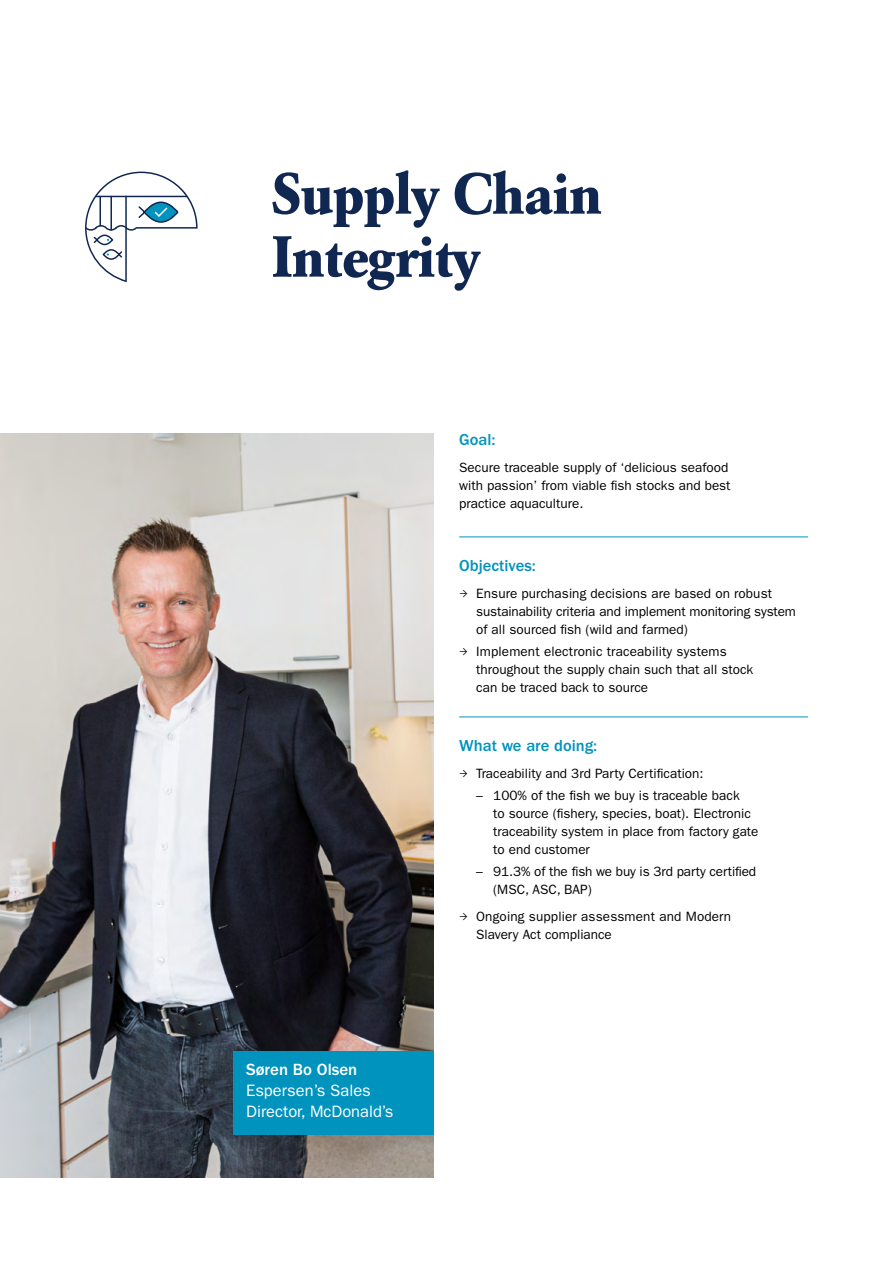
<style>
.page{position:relative;width:893px;height:1263px;background:#fff}
.page>*{position:absolute;margin:0;border:0;box-sizing:border-box;transform-origin:0 0}
.t1{font:700 57px/63px "Garamond BQ";color:#102851}
.t2{font:500 16.8px "ITC Franklin Gothic Std";color:#fff}
.t3{font:16.5px/21px "ITC Franklin Gothic Std";color:#fff}
.t4{font:500 16.5px "ITC Franklin Gothic Std";color:#0093be}
.t5{font:13.5px/18px "ITC Franklin Gothic Std";color:#000}
.s1{font-family:"SS Gizmo";font-size:9px}
</style>
<div class="page">
<img style="left:0;top:434px;width:434px;height:744px">
<hr style="left:459px;top:536px;width:349px;height:1px;background:#0093be">
<hr style="left:459px;top:716px;width:349px;height:1px;background:#0093be">
<div style="left:233px;top:1051px;width:201px;height:83px;background:#0093be"></div>
<svg style="left:85px;top:172px;width:113px;height:110px"></svg>
<h1 class="t1" style="left:272px;top:163px;width:331px">Supply Chain<br>Integrity</h1>
<p class="t4" style="left:459px;top:430px;width:38px">Goal:</p>
<p class="t5" style="left:459px;top:458px;width:273px">Secure traceable supply of ‘delicious seafood with passion’ from viable fish stocks and best practice aquaculture.</p>
<p class="t4" style="left:459px;top:557px;width:78px">Objectives:</p>
<p class="t5" style="left:476px;top:584px;width:321px;text-indent:-17px"><span class="s1">➡</span> Ensure purchasing decisions are based on robust sustainability criteria and implement monitoring system of all sourced fish (wild and farmed)</p>
<p class="t5" style="left:476px;top:642px;width:279px;text-indent:-17px"><span class="s1">➡</span> Implement electronic traceability systems throughout the supply chain such that all stock can be traced back to source</p>
<p class="t2" style="left:246px;top:1060px;width:113px">Søren Bo Olsen</p>
<p class="t3" style="left:246px;top:1080px;width:149px">Espersen’s Sales<br>Director, McDonald’s</p>
<p class="t4" style="left:459px;top:737px;width:140px">What we are doing:</p>
<p class="t5" style="left:459px;top:764px;width:246px"><span class="s1">➡</span> Traceability and 3rd Party Certification:</p>
<p class="t5" style="left:493px;top:787px;width:267px;text-indent:-17px">– 100% of the fish we buy is traceable back<br>to source (fishery, species, boat). Electronic traceability system in place from factory gate to end customer</p>
<p class="t5" style="left:493px;top:863px;width:264px;text-indent:-17px">– 91.3% of the fish we buy is 3rd party certified (MSC, ASC, BAP)</p>
<p class="t5" style="left:476px;top:907px;width:256px;text-indent:-17px"><span class="s1">➡</span> Ongoing supplier assessment and Modern<br>Slavery Act compliance</p>
</div>
